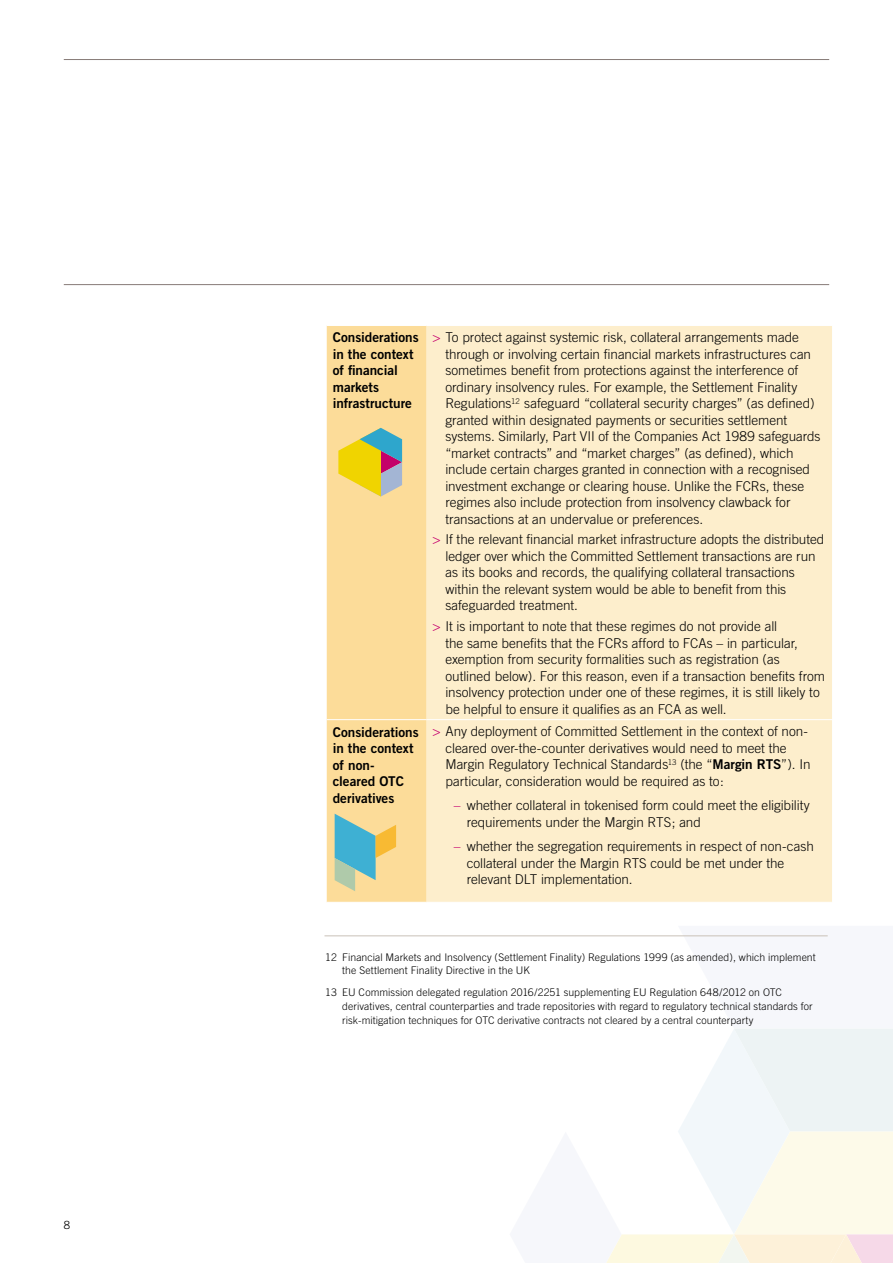
<style>
.page{position:relative;width:893px;height:1263px;background:#fff}
.page>*{position:absolute;margin:0;border:0;box-sizing:border-box;transform-origin:0 0}
.t1{font:300 13.5px/16.5px "Trade Gothic";color:#000}
.t2{font:13.5px/16.5px "Trade Gothic Bold Two";letter-spacing:-.005em;color:#000}
.t3{font:300 11.25px "Trade Gothic";color:#000}
.t4{font:300 10.5px/13.5px "Trade Gothic";letter-spacing:.005em;color:#000}
.s1{color:#c6006f}
.s2{font-family:"Trade Gothic Bold Two";font-weight:400}
</style>
<div class="page">
<svg style="left:510px;top:936px;width:383px;height:327px"></svg>
<hr style="left:64px;top:284px;width:765px;height:1px;background:#877b77">
<hr style="left:324px;top:935px;width:504px;height:1px;background:#c9c2b8">
<div style="left:327px;top:326px;width:100px;height:576px;background:#fcdc99"></div>
<div style="left:427px;top:326px;width:405px;height:576px;background:#fdeecc"></div>
<hr style="left:327px;top:719px;width:100px;height:1px;background:#fff">
<hr style="left:427px;top:719px;width:405px;height:1px;background:#fff">
<svg style="left:335px;top:814px;width:61px;height:77px;background:#abc6a6"></svg>
<svg style="left:338px;top:428px;width:64px;height:68px;background:#c7bf69"></svg>
<hr style="left:64px;top:59px;width:765px;height:1px;background:#877b77">
<p class="t3" style="left:64px;top:1218px;width:8px">8</p>
<p class="t2" style="left:333px;top:329px;width:87px">Considerations in the context of financial markets infrastructure</p>
<p class="t1" style="left:445px;top:329px;width:377px;text-indent:-13px"><span class="s1">&gt;</span> To protect against systemic risk, collateral arrangements made through or involving certain financial markets infrastructures can sometimes benefit from protections against the interference of ordinary insolvency rules. For example, the Settlement Finality Regulations<sup>12</sup> safeguard “collateral security charges” (as defined) granted within designated payments or securities settlement systems. Similarly, Part VII of the Companies Act 1989 safeguards “market contracts” and “market charges” (as defined), which include certain charges granted in connection with a recognised investment exchange or clearing house. Unlike the FCRs, these regimes also include protection from insolvency clawback for transactions at an undervalue or preferences.</p>
<p class="t1" style="left:445px;top:531px;width:381px;text-indent:-13px"><span class="s1">&gt;</span> If the relevant financial market infrastructure adopts the distributed ledger over which the Committed Settlement transactions are run as its books and records, the qualifying collateral transactions within the relevant system would be able to benefit from this safeguarded treatment.</p>
<p class="t1" style="left:445px;top:618px;width:381px;text-indent:-13px"><span class="s1">&gt;</span> It is important to note that these regimes do not provide all<br>the same benefits that the FCRs afford to FCAs – in particular, exemption from security formalities such as registration (as outlined below). For this reason, even if a transaction benefits from insolvency protection under one of these regimes, it is still likely to be helpful to ensure it qualifies as an FCA as well.</p>
<p class="t2" style="left:333px;top:723px;width:87px">Considerations in the context of non&shy;cleared OTC derivatives</p>
<p class="t1" style="left:445px;top:723px;width:367px;text-indent:-13px"><span class="s1">&gt;</span> Any deployment of Committed Settlement in the context of non&shy;cleared over-the-counter derivatives would need to meet the Margin Regulatory Technical Standards<sup>13</sup> (the “<span class="s2">Margin RTS</span>”). In particular, consideration would be required as to:</p>
<p class="t1" style="left:467px;top:797px;width:345px;text-indent:-13px"><span class="s1">–</span> whether collateral in tokenised form could meet the eligibility requirements under the Margin RTS; and</p>
<p class="t1" style="left:467px;top:838px;width:349px;text-indent:-13px"><span class="s1">–</span> whether the segregation requirements in respect of non-cash collateral under the Margin RTS could be met under the relevant DLT implementation.</p>
<p class="t4" style="left:342px;top:950px;width:475px;text-indent:-17px">12 Financial Markets and Insolvency (Settlement Finality) Regulations 1999 (as amended), which implement the Settlement Finality Directive in the UK</p>
<p class="t4" style="left:342px;top:986px;width:472px;text-indent:-17px">13 EU Commission delegated regulation 2016/2251 supplementing EU Regulation 648/2012 on OTC derivatives, central counterparties and trade repositories with regard to regulatory technical standards for risk-mitigation techniques for OTC derivative contracts not cleared by a central counterparty</p>
</div>
